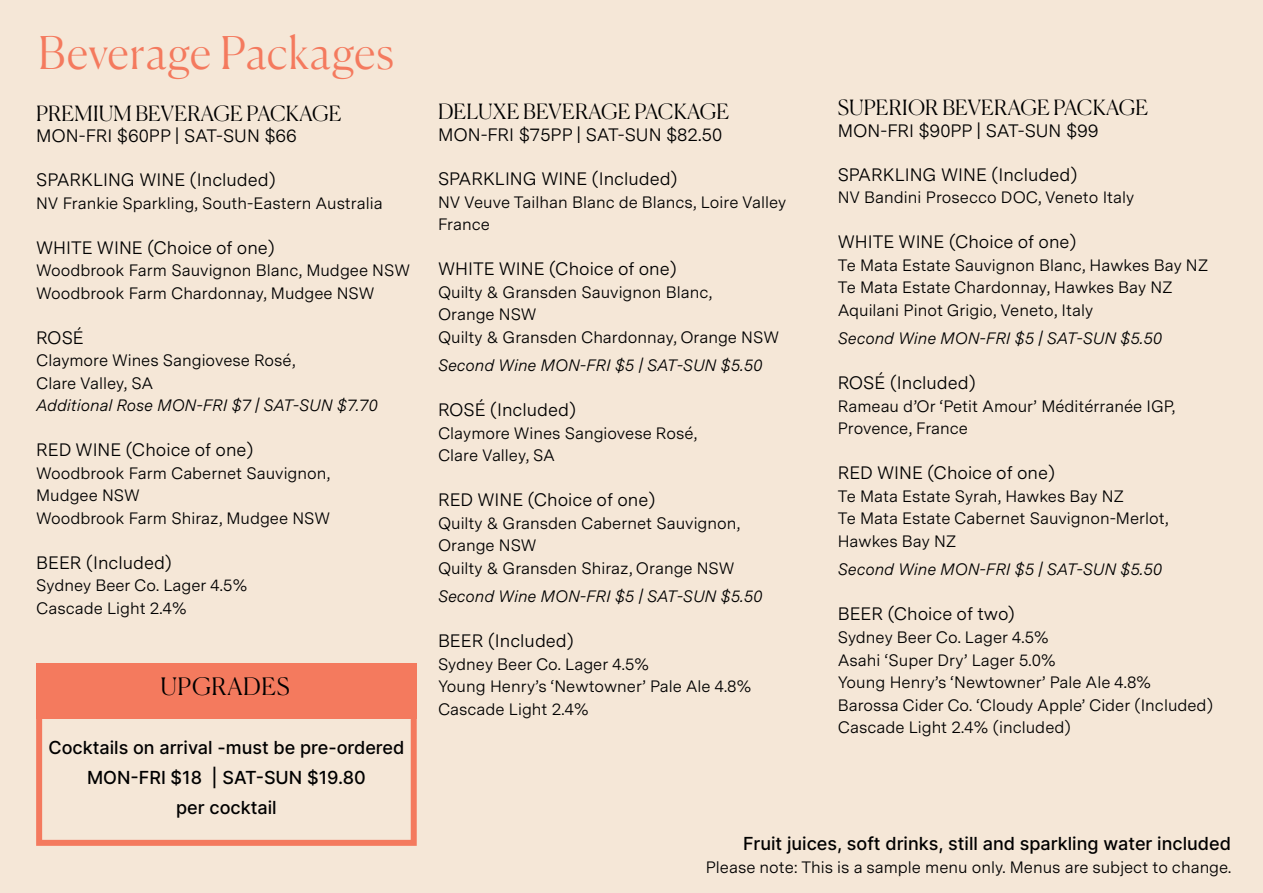
<style>
.page{position:relative;width:1263px;height:893px;background:#f5e7d7}
.page>*{position:absolute;margin:0;border:0;box-sizing:border-box;transform-origin:0 0}
.t1{font:300 45px "Canela";letter-spacing:.015em;color:#f47a5e}
.t2{font:300 24px "Canela";letter-spacing:.03em;color:#000}
.t3{font:300 21px "Canela";letter-spacing:.01em;color:#000}
.t4{font:18px "Messina Sans";color:#000}
.t5{font:18px/30px "Inter";color:#000;text-align:center}
.t6{font:16.5px/22.5px "Messina Sans";color:#000}
.t7{font:italic 16.5px "Messina Sans";color:#000}
</style>
<div class="page">
<div style="left:36px;top:663px;width:381px;height:56px;background:#f47a5e"></div>
<div style="left:36px;top:712px;width:381px;height:134px;border:6px solid #f47a5e"></div>
<h1 class="t1" style="left:38px;top:17px;width:357px">Beverage Packages</h1>
<p class="t3" style="left:36px;top:96px;width:307px">PREMIUM BEVERAGE PACKAGE</p>
<p class="t4" style="left:36px;top:122px;width:262px">MON-FRI $60PP | SAT-SUN $66</p>
<p class="t4" style="left:36px;top:166px;width:241px">SPARKLING WINE (Included)</p>
<p class="t6" style="left:36px;top:191px;width:348px">NV Frankie Sparkling, South-Eastern Australia</p>
<p class="t4" style="left:36px;top:234px;width:240px">WHITE WINE (Choice of one)</p>
<p class="t6" style="left:36px;top:259px;width:375px">Woodbrook Farm Sauvignon Blanc, Mudgee NSW<br>Woodbrook Farm Chardonnay, Mudgee NSW</p>
<p class="t4" style="left:36px;top:324px;width:49px">ROSÉ</p>
<p class="t6" style="left:36px;top:349px;width:261px">Claymore Wines Sangiovese Rosé,<br>Clare Valley, SA</p>
<p class="t7" style="left:36px;top:393px;width:343px">Additional Rose MON-FRI $7 | SAT-SUN $7.70</p>
<p class="t4" style="left:36px;top:436px;width:219px">RED WINE (Choice of one)</p>
<p class="t6" style="left:36px;top:461px;width:296px">Woodbrook Farm Cabernet Sauvignon,<br>Mudgee NSW<br>Woodbrook Farm Shiraz, Mudgee NSW</p>
<p class="t4" style="left:36px;top:549px;width:137px">BEER (Included)</p>
<p class="t6" style="left:36px;top:574px;width:213px">Sydney Beer Co. Lager 4.5%<br>Cascade Light 2.4%</p>
<h2 class="t2" style="left:160px;top:667px;width:131px">UPGRADES</h2>
<p class="t5" style="left:49px;top:732px;width:357px">Cocktails on arrival -must be pre-ordered<br>MON-FRI $18 | SAT-SUN $19.80<br>per cocktail</p>
<p class="t3" style="left:438px;top:95px;width:292px">DELUXE BEVERAGE PACKAGE</p>
<p class="t4" style="left:438px;top:121px;width:286px">MON-FRI $75PP | SAT-SUN $82.50</p>
<p class="t4" style="left:438px;top:165px;width:241px">SPARKLING WINE (Included)</p>
<p class="t6" style="left:438px;top:190px;width:350px">NV Veuve Tailhan Blanc de Blancs, Loire Valley<br>France</p>
<p class="t4" style="left:438px;top:255px;width:240px">WHITE WINE (Choice of one)</p>
<p class="t6" style="left:438px;top:280px;width:343px">Quilty &amp; Gransden Sauvignon Blanc,<br>Orange NSW<br>Quilty &amp; Gransden Chardonnay, Orange NSW</p>
<p class="t7" style="left:438px;top:353px;width:326px">Second Wine MON-FRI $5 | SAT-SUN $5.50</p>
<p class="t4" style="left:438px;top:396px;width:139px">ROSÉ (Included)</p>
<p class="t6" style="left:438px;top:421px;width:261px">Claymore Wines Sangiovese Rosé,<br>Clare Valley, SA</p>
<p class="t4" style="left:438px;top:486px;width:219px">RED WINE (Choice of one)</p>
<p class="t6" style="left:438px;top:511px;width:303px">Quilty &amp; Gransden Cabernet Sauvignon,<br>Orange NSW<br>Quilty &amp; Gransden Shiraz, Orange NSW</p>
<p class="t7" style="left:438px;top:584px;width:326px">Second Wine MON-FRI $5 | SAT-SUN $5.50</p>
<p class="t4" style="left:438px;top:627px;width:137px">BEER (Included)</p>
<p class="t6" style="left:438px;top:652px;width:315px">Sydney Beer Co. Lager 4.5%<br>Young Henry’s ‘Newtowner’ Pale Ale 4.8%<br>Cascade Light 2.4%</p>
<p class="t3" style="left:838px;top:91px;width:312px">SUPERIOR BEVERAGE PACKAGE</p>
<p class="t4" style="left:838px;top:117px;width:262px">MON-FRI $90PP | SAT-SUN $99</p>
<p class="t4" style="left:838px;top:161px;width:241px">SPARKLING WINE (Included)</p>
<p class="t6" style="left:838px;top:186px;width:298px">NV Bandini Prosecco DOC, Veneto Italy</p>
<p class="t4" style="left:838px;top:229px;width:240px">WHITE WINE (Choice of one)</p>
<p class="t6" style="left:838px;top:253px;width:372px">Te Mata Estate Sauvignon Blanc, Hawkes Bay NZ<br>Te Mata Estate Chardonnay, Hawkes Bay NZ<br>Aquilani Pinot Grigio, Veneto, Italy</p>
<p class="t7" style="left:838px;top:326px;width:326px">Second Wine MON-FRI $5 | SAT-SUN $5.50</p>
<p class="t4" style="left:838px;top:370px;width:139px">ROSÉ (Included)</p>
<p class="t6" style="left:838px;top:394px;width:339px">Rameau d’Or ‘Petit Amour’ Méditérranée IGP,<br>Provence, France</p>
<p class="t4" style="left:838px;top:460px;width:219px">RED WINE (Choice of one)</p>
<p class="t6" style="left:838px;top:484px;width:332px">Te Mata Estate Syrah, Hawkes Bay NZ<br>Te Mata Estate Cabernet Sauvignon-Merlot,<br>Hawkes Bay NZ</p>
<p class="t7" style="left:838px;top:557px;width:326px">Second Wine MON-FRI $5 | SAT-SUN $5.50</p>
<p class="t4" style="left:838px;top:601px;width:179px">BEER (Choice of two)</p>
<p class="t6" style="left:838px;top:625px;width:377px">Sydney Beer Co. Lager 4.5%<br>Asahi ‘Super Dry’ Lager 5.0%<br>Young Henry’s ‘Newtowner’ Pale Ale 4.8% Barossa Cider Co. ‘Cloudy Apple’ Cider (Included)<br>Cascade Light 2.4% (included)</p>
<p class="t5" style="left:743px;top:828px;width:489px">Fruit juices, soft drinks, still and sparkling water included</p>
<p class="t6" style="left:706px;top:855px;width:527px">Please note: This is a sample menu only. Menus are subject to change.</p>
</div>
